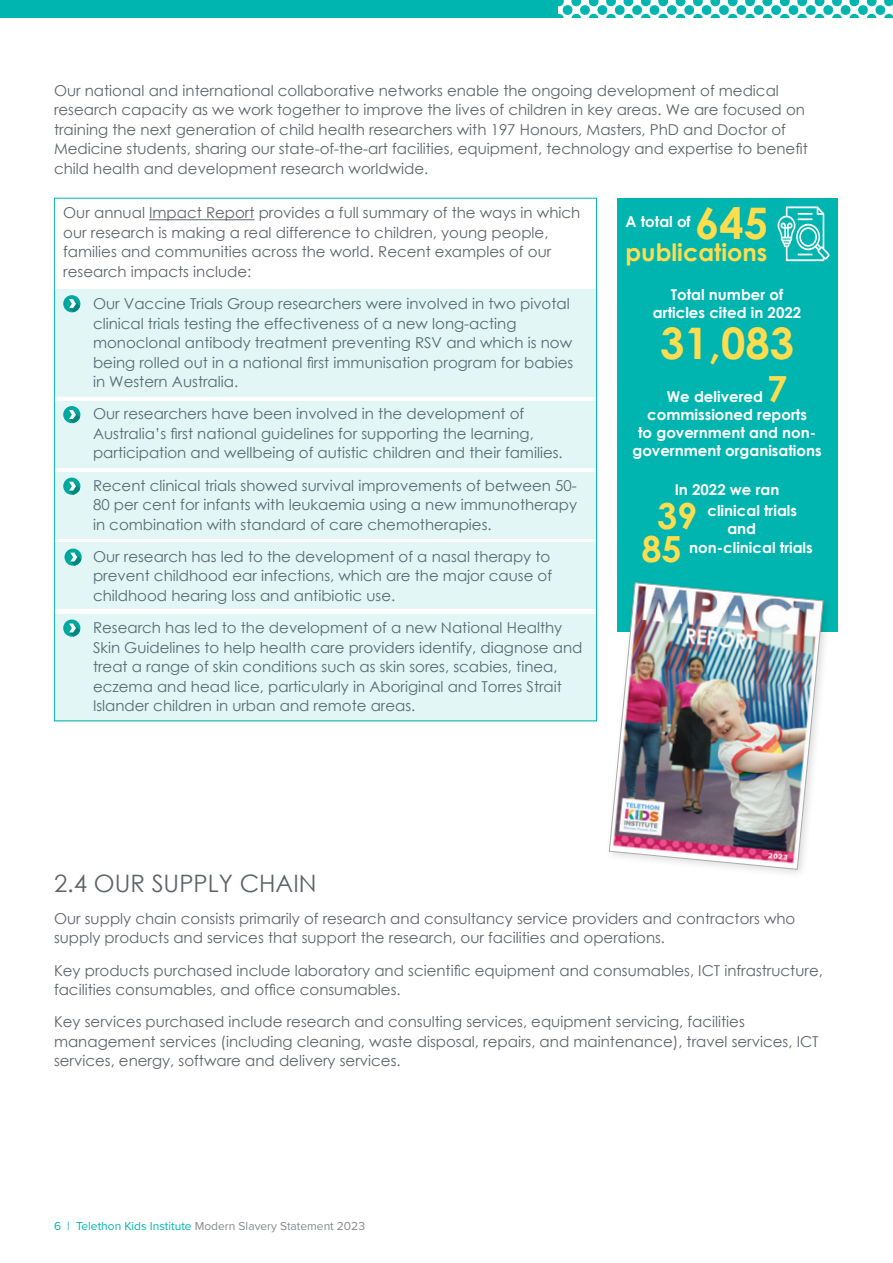
<style>
.page{position:relative;width:893px;height:1263px;background:#fff}
.page>*{position:absolute;margin:0;border:0;box-sizing:border-box;transform-origin:0 0}
.t1{font:700 43.5px "Century Gothic";color:#ffdd4f}
.t2{font:700 36px "Century Gothic";color:#ffdd4f}
.t3{font:24px "Century Gothic";color:#5f636a}
.t4{font:700 24px "Century Gothic";color:#ffdd4f}
.t5{font:15px/19.5px "Century Gothic";color:#5f636a}
.t6{font:700 15px/18px "Century Gothic";color:#fff;text-align:center}
.t7{font:12px "Proxima Nova";color:#878a8f}
.s1{color:#00b5af}
</style>
<div class="page">
<div style="left:0;top:0;width:557px;height:17px;background:#00b5af"></div>
<svg style="left:557px;top:0;width:336px;height:17px"></svg>
<div style="left:617px;top:198px;width:220px;height:433px;background:#00b5af"></div>
<svg style="left:778px;top:206px;width:52px;height:55px"></svg>
<div style="left:605px;top:578px;width:228px;height:301px;background:#000;opacity:.14"></div>
<img style="left:609px;top:582px;width:214px;height:288px">
<hr style="left:149px;top:219px;width:106px;height:1px;background:#5f636a">
<div style="left:54px;top:290px;width:543px;height:107px;background:#e1f6f5"></div>
<div style="left:54px;top:401px;width:542px;height:67px;background:#e1f6f5"></div>
<div style="left:55px;top:472px;width:542px;height:66px;background:#e1f6f5"></div>
<div style="left:55px;top:542px;width:542px;height:67px;background:#e1f6f5"></div>
<div style="left:55px;top:614px;width:542px;height:107px;background:#e1f6f5"></div>
<div style="left:63px;top:295px;width:17px;height:17px;background:#00a79e;border-radius:50%"></div>
<svg style="left:69px;top:299px;width:11px;height:13px"></svg>
<div style="left:63px;top:406px;width:17px;height:17px;background:#00a79e;border-radius:50%"></div>
<svg style="left:69px;top:410px;width:11px;height:13px"></svg>
<div style="left:63px;top:478px;width:17px;height:17px;background:#00a79e;border-radius:50%"></div>
<svg style="left:69px;top:482px;width:11px;height:13px"></svg>
<div style="left:65px;top:549px;width:17px;height:17px;background:#00a79e;border-radius:50%"></div>
<svg style="left:70px;top:553px;width:11px;height:13px"></svg>
<svg style="left:63px;top:619px;width:17px;height:18px"></svg>
<svg style="left:69px;top:623px;width:11px;height:14px"></svg>
<p class="t5" style="left:54px;top:80px;width:755px">Our national and international collaborative networks enable the ongoing development of medical research capacity as we work together to improve the lives of children in key areas. We are focused on training the next generation of child health researchers with 197 Honours, Masters, PhD and Doctor of Medicine students, sharing our state-of-the-art facilities, equipment, technology and expertise to benefit child health and development research worldwide.</p>
<p class="t5" style="left:63px;top:203px;width:519px">Our annual Impact Report provides a full summary of the ways in which our research is making a real difference to children, young people, families and communities across the world. Recent examples of our research impacts include:</p>
<p class="t5" style="left:93px;top:294px;width:482px">Our Vaccine Trials Group researchers were involved in two pivotal clinical trials testing the effectiveness of a new long-acting monoclonal antibody treatment preventing RSV and which is now being rolled out in a national first immunisation program for babies in Western Australia.</p>
<p class="t5" style="left:93px;top:404px;width:471px">Our researchers have been involved in the development of<br>Australia’s first national guidelines for supporting the learning, participation and wellbeing of autistic children and their families.</p>
<p class="t5" style="left:93px;top:475px;width:486px;text-align:justify">Recent clinical trials showed survival improvements of between 50- 80 per cent for infants with leukaemia using a new immunotherapy in combination with standard of care chemotherapies.</p>
<p class="t5" style="left:93px;top:546px;width:461px;text-align:justify">Our research has led to the development of a nasal therapy to prevent childhood ear infections, which are the major cause of childhood hearing loss and antibiotic use.</p>
<p class="t5" style="left:93px;top:618px;width:491px">Research has led to the development of a new National Healthy Skin Guidelines to help health care providers identify, diagnose and treat a range of skin conditions such as skin sores, scabies, tinea, eczema and head lice, particularly in Aboriginal and Torres Strait Islander children in urban and remote areas.</p>
<p class="t6" style="left:625px;top:212px;width:67px">A total of</p>
<h1 class="t1" style="left:695px;top:190px;width:75px">645</h1>
<h3 class="t4" style="left:625px;top:234px;width:144px">publications</h3>
<p class="t6" style="left:653px;top:285px;width:150px">Total number of articles cited in 2022</p>
<h1 class="t1" style="left:660px;top:310px;width:135px">31,083</h1>
<p class="t6" style="left:667px;top:387px;width:98px">We delivered</p>
<h2 class="t2" style="left:767px;top:362px;width:22px">7</h2>
<p class="t6" style="left:632px;top:405px;width:191px">commissioned reports<br>to government and non&shy;government organisations</p>
<p class="t6" style="left:675px;top:479px;width:106px">In 2022 we ran</p>
<h2 class="t2" style="left:657px;top:489px;width:42px">39</h2>
<p class="t6" style="left:727px;top:500px;width:71px;text-align:left;text-indent:-20px">clinical trials and</p>
<h2 class="t2" style="left:641px;top:522px;width:42px">85</h2>
<p class="t6" style="left:689px;top:538px;width:125px">non-clinical trials</p>
<h3 class="t3" style="left:54px;top:866px;width:264px">2.4 OUR SUPPLY CHAIN</h3>
<p class="t5" style="left:54px;top:908px;width:743px">Our supply chain consists primarily of research and consultancy service providers and contractors who supply products and services that support the research, our facilities and operations.</p>
<p class="t5" style="left:54px;top:960px;width:770px">Key products purchased include laboratory and scientific equipment and consumables, ICT infrastructure, facilities consumables, and office consumables.</p>
<p class="t5" style="left:54px;top:1012px;width:766px">Key services purchased include research and consulting services, equipment servicing, facilities management services (including cleaning, waste disposal, repairs, and maintenance), travel services, ICT services, energy, software and delivery services.</p>
<p class="t7" style="left:54px;top:1217px;width:313px"><span class="s1">6 | Telethon Kids Institute</span> Modern Slavery Statement 2023</p>
</div>
